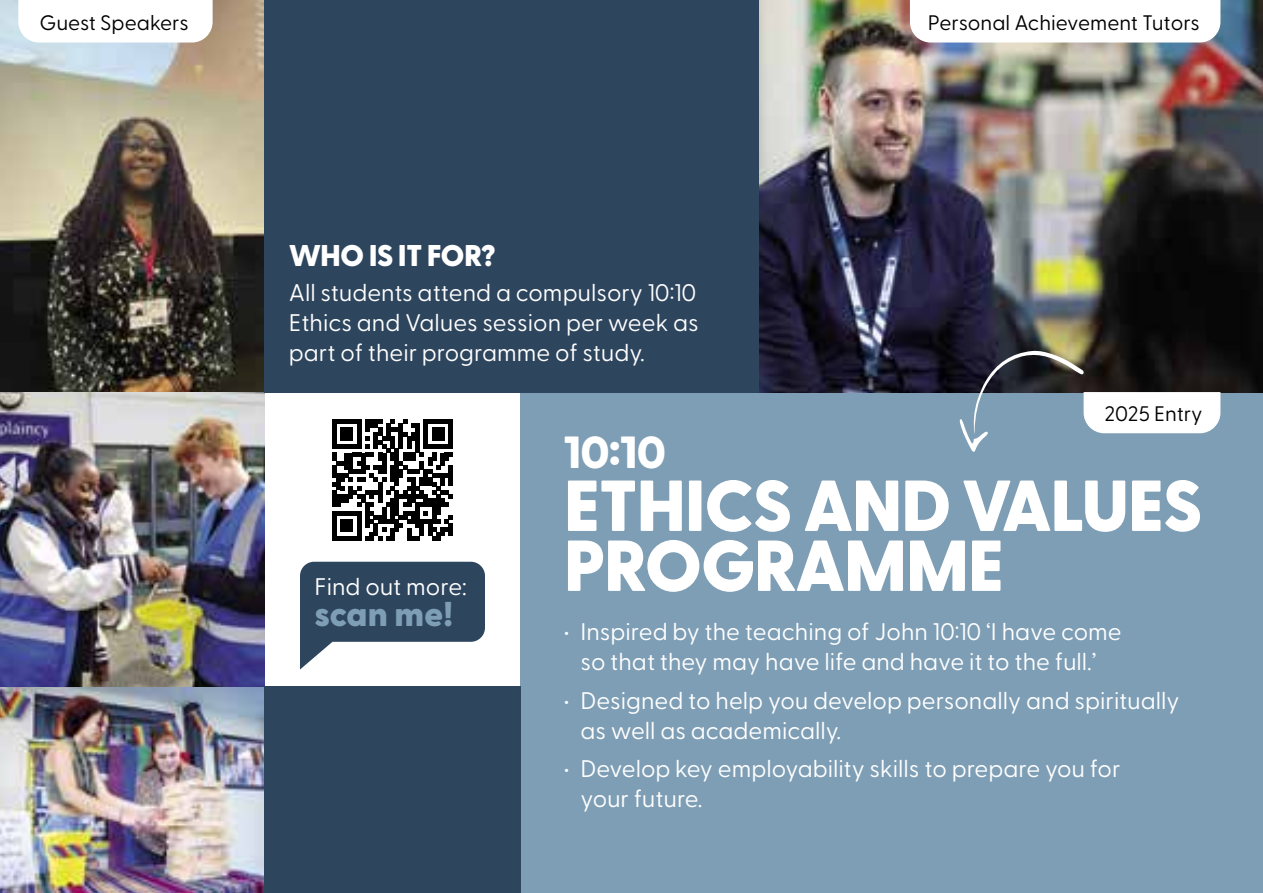
<style>
.page{position:relative;width:1263px;height:893px;background:#fff}
.page>*{position:absolute;margin:0;border:0;box-sizing:border-box;transform-origin:0 0}
.t1{font:800 72px/60px "Greycliff CF";letter-spacing:-.025em;color:#fff}
.t2{font:800 45px "Greycliff CF";color:#fff}
.t3{font:800 34.5px "Greycliff CF";color:#7e9eb5}
.t4{font:800 30px "Greycliff CF";letter-spacing:-.025em;color:#fff}
.t5{font:24px/30px "Greycliff CF";color:#fff}
.t6{font:21px "Greycliff CF";color:#000}
</style>
<div class="page">
<img style="left:0;top:0;width:264px;height:893px">
<div style="left:520px;top:392px;width:743px;height:501px;background:#7e9eb5"></div>
<div style="left:264px;top:0;width:496px;height:392px;background:#2e455e"></div>
<div style="left:264px;top:686px;width:256px;height:207px;background:#2e455e"></div>
<img style="left:759px;top:0;width:504px;height:392px">
<svg style="left:300px;top:562px;width:185px;height:107px"></svg>
<svg style="left:332px;top:419px;width:121px;height:121px"></svg>
<hr style="left:449px;top:524px;width:4px;height:12px;background:#000">
<svg style="left:910px;top:0;width:310px;height:43px"></svg>
<svg style="left:18px;top:0;width:195px;height:43px"></svg>
<svg style="left:960px;top:350px;width:260px;height:102px"></svg>
<p class="t6" style="left:39px;top:7px;width:151px">Guest Speakers</p>
<p class="t6" style="left:928px;top:7px;width:273px">Personal Achievement Tutors</p>
<p class="t4" style="left:289px;top:233px;width:208px">WHO IS IT FOR?</p>
<p class="t5" style="left:289px;top:276px;width:412px;text-align:justify">All students attend a compulsory 10:10<br>Ethics and Values session per week as part of their programme of study.</p>
<h2 class="t2" style="left:563px;top:417px;width:104px">10:10</h2>
<p class="t6" style="left:1105px;top:398px;width:99px">2025 Entry</p>
<p class="t5" style="left:314px;top:570px;width:154px">Find out more:</p>
<h3 class="t3" style="left:314px;top:587px;width:140px">scan me!</h3>
<h1 class="t1" style="left:563px;top:473px;width:641px">ETHICS AND VALUES<br>PROGRAMME</h1>
<p class="t5" style="left:563px;top:615px;width:560px;text-align:center">• Inspired by the teaching of John 10:10 ‘I have come so that they may have life and have it to the full.’</p>
<p class="t5" style="left:580px;top:683px;width:601px;text-indent:-17px">• Designed to help you develop personally and spiritually as well as academically.</p>
<p class="t5" style="left:580px;top:752px;width:542px;text-indent:-17px">• Develop key employability skills to prepare you for your future.</p>
</div>
